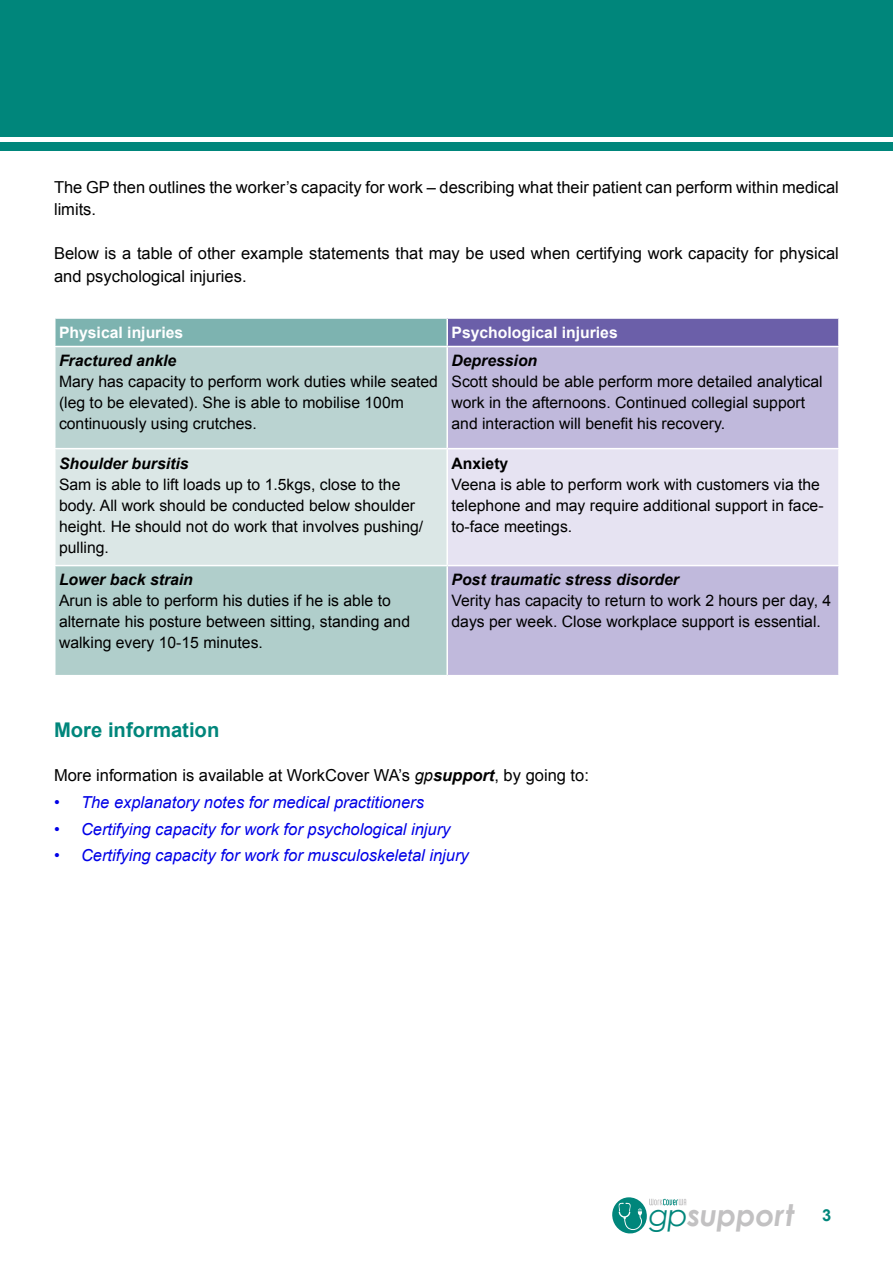
<style>
.page{position:relative;width:893px;height:1263px;background:#fff}
.page>*{position:absolute;margin:0;border:0;box-sizing:border-box;transform-origin:0 0}
.t1{font:italic 700 29.7px "Century Gothic";letter-spacing:-.005em;color:#c2c1c2}
.t2{font:700 20.25px "Arial";color:#00867b}
.t3{font:16.5px/22.5px "Arial";color:#000}
.t4{font:italic 16.5px "Arial";color:#0000e7}
.t5{font:700 16.5px "Arial";color:#00867b}
.t6{font:15.75px/21px "Arial";color:#000}
.t7{font:italic 700 15.75px "Arial";color:#000}
.t8{font:700 15.75px "Arial";color:#fff}
.t9{font:700 15.75px "Arial";color:#000}
.s1{font-style:italic}
.s2{font-weight:700;font-style:italic}
.s3{font-weight:400;color:#00867b}
</style>
<div class="page">
<div style="left:0;top:0;width:893px;height:150px;background:#00867b"></div>
<svg style="left:612px;top:1197px;width:74px;height:37px"></svg>
<div style="left:55px;top:318px;width:392px;height:28px;background:#7db3b0"></div>
<div style="left:447px;top:318px;width:392px;height:28px;background:#6b5fa9"></div>
<div style="left:55px;top:346px;width:392px;height:103px;background:#bad3d1"></div>
<div style="left:448px;top:347px;width:390px;height:328px;background:#c0b9dc"></div>
<div style="left:55px;top:449px;width:392px;height:117px;background:#dbe7e6"></div>
<div style="left:447px;top:449px;width:392px;height:117px;background:#e6e3f2"></div>
<div style="left:55px;top:566px;width:392px;height:110px;background:#b0cecb"></div>
<hr style="left:54px;top:317px;width:393px;height:2px;background:#fff">
<hr style="left:54px;top:319px;width:2px;height:27px;background:#fff">
<hr style="left:447px;top:317px;width:393px;height:2px;background:#fff">
<hr style="left:446px;top:319px;width:2px;height:27px;background:#fff">
<hr style="left:838px;top:319px;width:2px;height:27px;background:#fff">
<hr style="left:54px;top:346px;width:393px;height:1px;background:#fff">
<hr style="left:54px;top:347px;width:2px;height:101px;background:#fff">
<hr style="left:446px;top:347px;width:2px;height:101px;background:#fff">
<hr style="left:54px;top:448px;width:393px;height:1px;background:#fff">
<hr style="left:54px;top:449px;width:2px;height:116px;background:#fff">
<hr style="left:447px;top:448px;width:393px;height:1px;background:#fff">
<hr style="left:446px;top:449px;width:2px;height:116px;background:#fff">
<hr style="left:838px;top:449px;width:2px;height:116px;background:#fff">
<hr style="left:54px;top:565px;width:393px;height:1px;background:#fff">
<hr style="left:54px;top:566px;width:2px;height:109px;background:#fff">
<hr style="left:447px;top:565px;width:393px;height:1px;background:#fff">
<hr style="left:446px;top:566px;width:2px;height:109px;background:#fff">
<hr style="left:54px;top:675px;width:393px;height:1px;background:#fff">
<div style="left:0;top:137px;width:893px;height:5px;background:#fff"></div>
<p class="t3" style="left:54px;top:176px;width:786px">The GP then outlines the worker’s capacity for work – describing what their patient can perform within medical limits.</p>
<p class="t3" style="left:54px;top:242px;width:786px">Below is a table of other example statements that may be used when certifying work capacity for physical and psychological injuries.</p>
<p class="t8" style="left:59px;top:322px;width:126px">Physical injuries</p>
<p class="t8" style="left:451px;top:322px;width:168px">Psychological injuries</p>
<p class="t7" style="left:59px;top:351px;width:119px">Fractured ankle</p>
<p class="t6" style="left:59px;top:372px;width:381px">Mary has capacity to perform work duties while seated (leg to be elevated). She is able to mobilise 100m continuously using crutches.</p>
<p class="t7" style="left:451px;top:351px;width:87px">Depression</p>
<p class="t6" style="left:451px;top:372px;width:373px">Scott should be able perform more detailed analytical work in the afternoons. Continued collegial support and interaction will benefit his recovery.</p>
<p class="t7" style="left:59px;top:453px;width:131px">Shoulder bursitis</p>
<p class="t6" style="left:59px;top:474px;width:366px">Sam is able to lift loads up to 1.5kgs, close to the body. All work should be conducted below shoulder height. He should not do work that involves pushing/ pulling.</p>
<p class="t7" style="left:59px;top:570px;width:135px">Lower back strain</p>
<p class="t6" style="left:59px;top:591px;width:353px">Arun is able to perform his duties if he is able to alternate his posture between sitting, standing and walking every 10-15 minutes.</p>
<p class="t9" style="left:451px;top:453px;width:58px">Anxiety</p>
<p class="t6" style="left:451px;top:474px;width:374px">Veena is able to perform work with customers via the telephone and may require additional support in face&shy;to-face meetings.</p>
<p class="t7" style="left:451px;top:570px;width:229px">Post traumatic stress disorder</p>
<p class="t6" style="left:451px;top:591px;width:381px">Verity has capacity to return to work 2 hours per day, 4 days per week. Close workplace support is essential.</p>
<p class="t2" style="left:54px;top:717px;width:167px">More information</p>
<p class="t3" style="left:54px;top:764px;width:536px">More information is available at WorkCover WA’s <span class="s1">gp</span><span class="s2">support</span>, by going to:</p>
<p class="t4" style="left:54px;top:791px;width:371px">• The explanatory notes for medical practitioners</p>
<p class="t4" style="left:54px;top:818px;width:398px">• Certifying capacity for work for psychological injury</p>
<p class="t4" style="left:54px;top:845px;width:416px">• Certifying capacity for work for musculoskeletal injury</p>
<h1 class="t1" style="left:649px;top:1192px;width:147px"><span class="s3">gp</span>support</h1>
<p class="t5" style="left:822px;top:1204px;width:11px">3</p>
</div>
